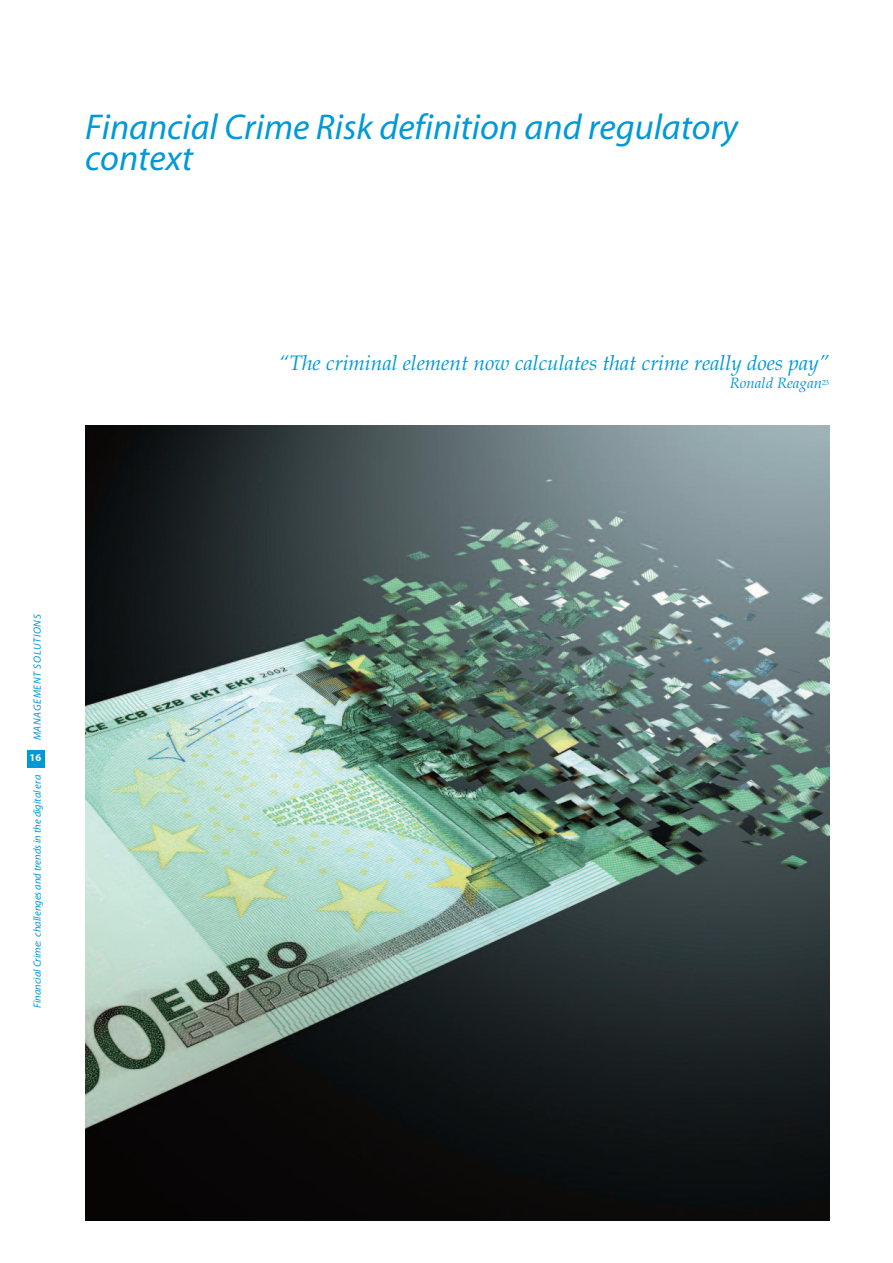
<style>
.page{position:relative;width:893px;height:1263px;background:#fff}
.page>*{position:absolute;margin:0;border:0;box-sizing:border-box;transform-origin:0 0}
.t1{font:italic 36px/31.5px "Myriad";color:#0099d8}
.t2{font:italic 21px "Book Antiqua";color:#0099d8}
.t3{font:italic 15px "Book Antiqua";color:#0099d8}
.t4{font:italic 10.5px "Myriad";color:#0099d8}
.t5{font:italic 10.5px "Myriad";letter-spacing:.06em;color:#0099d8}
.t6{font:700 10.5px "Myriad";color:#fff}
</style>
<div class="page">
<div style="left:27px;top:750px;width:17px;height:17px;background:#0099d8"></div>
<img style="left:85px;top:425px;width:744px;height:795px">
<h1 class="t1" style="left:85px;top:112px;width:655px">Financial Crime Risk definition and regulatory context</h1>
<p class="t2" style="left:279px;top:351px;width:552px">“The criminal element now calculates that crime really does pay”</p>
<p class="t3" style="left:730px;top:374px;width:101px">Ronald Reagan<sup>23</sup></p>
<p class="t5" style="left:32px;top:740px;width:127px;rotate:-90deg">MANAGEMENT SOLUTIONS</p>
<p class="t4" style="left:32px;top:1008px;width:235px;rotate:-90deg">Financial Crime: challenges and trends in the digital era</p>
<p class="t6" style="left:30px;top:752px;width:13px">16</p>
</div>
